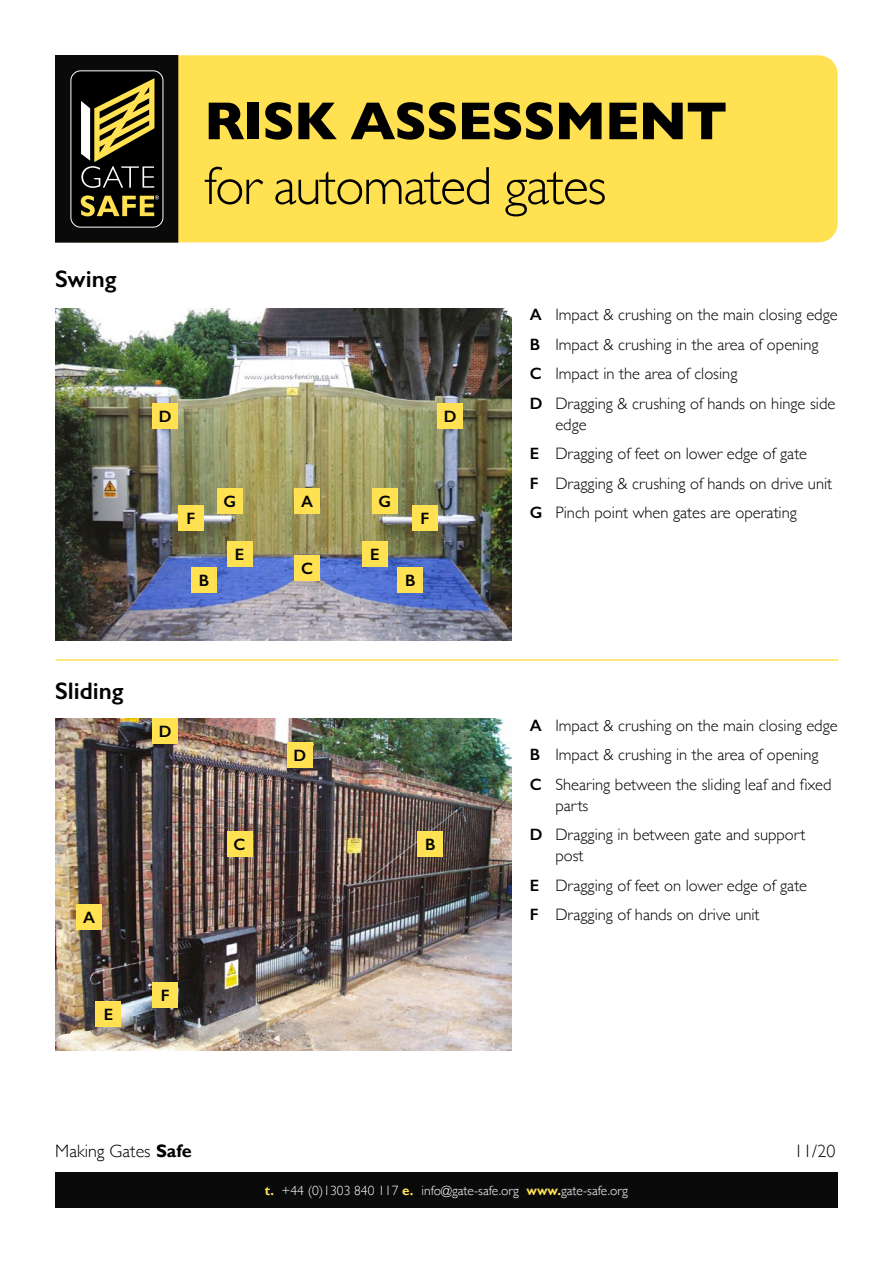
<style>
.page{position:relative;width:893px;height:1263px;background:#fff}
.page>*{position:absolute;margin:0;border:0;box-sizing:border-box;transform-origin:0 0}
.t1{font:300 54px "Gill Sans";letter-spacing:-.025em;color:#000}
.t2{font:700 54px "Gill Sans";letter-spacing:-.025em;color:#000}
.t3{font:600 24px "Gill Sans";color:#000}
.t4{font:300 18px "Gill Sans";color:#000}
.t5{font:300 16.5px/29.5px "Gill Sans";color:#000}
.t6{font:600 16.5px "Gill Sans";color:#000}
.t7{font:300 13.5px "Gill Sans";color:#fff}
.s1{font-weight:600}
.s2{font-weight:700}
.s3{font-weight:700;color:#ffe152}
</style>
<div class="page">
<div style="left:55px;top:55px;width:783px;height:187px;background:#ffe152;border-radius:19px"></div>
<div style="left:55px;top:1172px;width:783px;height:36px;background:#0b0a0b"></div>
<div style="left:56px;top:56px;width:122px;height:186px;background:#0b0a0b"></div>
<div style="left:55px;top:55px;width:123px;height:187px;border:1px solid #0b0a0b"></div>
<div style="left:71px;top:71px;width:92px;height:156px;background:#000;border-radius:10px"></div>
<div style="left:70px;top:70px;width:93px;height:158px;border:1px solid #fff;border-radius:10px"></div>
<svg style="left:81px;top:78px;width:73px;height:110px"></svg>
<svg style="left:81px;top:195px;width:78px;height:21px"></svg>
<hr style="left:56px;top:659px;width:782px;height:2px;background:#ffe152">
<img style="left:55px;top:308px;width:457px;height:332px">
<img style="left:55px;top:719px;width:457px;height:331px">
<div style="left:294px;top:488px;width:26px;height:25px;background:#ffe152"></div>
<div style="left:77px;top:904px;width:25px;height:25px;background:#ffe152"></div>
<div style="left:96px;top:1001px;width:25px;height:26px;background:#ffe152"></div>
<div style="left:153px;top:982px;width:25px;height:26px;background:#ffe152"></div>
<div style="left:153px;top:719px;width:25px;height:25px;background:#ffe152"></div>
<div style="left:287px;top:742px;width:26px;height:26px;background:#ffe152"></div>
<div style="left:418px;top:831px;width:25px;height:26px;background:#ffe152"></div>
<div style="left:227px;top:831px;width:25px;height:26px;background:#ffe152"></div>
<div style="left:294px;top:555px;width:26px;height:25px;background:#ffe152"></div>
<div style="left:153px;top:403px;width:25px;height:25px;background:#ffe152"></div>
<div style="left:191px;top:568px;width:26px;height:25px;background:#ffe152"></div>
<div style="left:227px;top:541px;width:25px;height:26px;background:#ffe152"></div>
<div style="left:178px;top:505px;width:26px;height:25px;background:#ffe152"></div>
<div style="left:217px;top:488px;width:25px;height:25px;background:#ffe152"></div>
<div style="left:372px;top:488px;width:25px;height:25px;background:#ffe152"></div>
<div style="left:412px;top:505px;width:26px;height:25px;background:#ffe152"></div>
<div style="left:362px;top:541px;width:26px;height:26px;background:#ffe152"></div>
<div style="left:397px;top:568px;width:26px;height:25px;background:#ffe152"></div>
<div style="left:437px;top:403px;width:26px;height:25px;background:#ffe152"></div>
<h2 class="t3" style="left:55px;top:265px;width:63px">Swing</h2>
<h1 class="t2" style="left:204px;top:78px;width:525px">RISK ASSESSMENT</h1>
<h1 class="t1" style="left:204px;top:144px;width:404px">for automated gates</h1>
<p class="t6" style="left:159px;top:406px;width:14px">D</p>
<p class="t6" style="left:444px;top:406px;width:14px">D</p>
<p class="t6" style="left:186px;top:508px;width:10px">F</p>
<p class="t6" style="left:199px;top:571px;width:12px">B</p>
<p class="t6" style="left:223px;top:491px;width:14px">G</p>
<p class="t6" style="left:378px;top:491px;width:14px">G</p>
<p class="t6" style="left:301px;top:491px;width:13px">A</p>
<p class="t6" style="left:235px;top:544px;width:11px">E</p>
<p class="t6" style="left:301px;top:558px;width:13px">C</p>
<p class="t6" style="left:370px;top:544px;width:11px">E</p>
<p class="t6" style="left:420px;top:508px;width:10px">F</p>
<p class="t6" style="left:405px;top:571px;width:12px">B</p>
<p class="t5" style="left:530px;top:299px;width:309px"><span class="s1">A</span> Impact &amp; crushing on the main closing edge <span class="s1">B</span> Impact &amp; crushing in the area of opening<br><span class="s1">C</span> Impact in the area of closing<br><span class="s1">D</span> Dragging &amp; crushing of hands on hinge side</p>
<p class="t5" style="left:530px;top:409px;width:304px;text-indent:25px">edge<br><span class="s1">E</span> Dragging of feet on lower edge of gate<br><span class="s1">F</span> Dragging &amp; crushing of hands on drive unit<br><span class="s1">G</span> Pinch point when gates are operating</p>
<h2 class="t3" style="left:55px;top:676px;width:70px">Sliding</h2>
<p class="t6" style="left:159px;top:722px;width:14px">D</p>
<p class="t6" style="left:83px;top:907px;width:13px">A</p>
<p class="t6" style="left:104px;top:1005px;width:11px">E</p>
<p class="t6" style="left:161px;top:985px;width:10px">F</p>
<p class="t6" style="left:293px;top:746px;width:14px">D</p>
<p class="t6" style="left:234px;top:834px;width:13px">C</p>
<p class="t6" style="left:425px;top:834px;width:12px">B</p>
<p class="t5" style="left:530px;top:710px;width:309px"><span class="s1">A</span> Impact &amp; crushing on the main closing edge<br><span class="s1">B</span> Impact &amp; crushing in the area of opening<br><span class="s1">C</span> Shearing between the sliding leaf and fixed</p>
<p class="t5" style="left:530px;top:790px;width:277px;text-indent:25px">parts<br><span class="s1">D</span> Dragging in between gate and support</p>
<p class="t5" style="left:530px;top:840px;width:279px;text-indent:25px">post<br><span class="s1">E</span> Dragging of feet on lower edge of gate<br><span class="s1">F</span> Dragging of hands on drive unit</p>
<p class="t4" style="left:55px;top:1137px;width:138px">Making Gates <span class="s2">Safe</span></p>
<p class="t4" style="left:794px;top:1137px;width:43px">11/20</p>
<p class="t7" style="left:265px;top:1179px;width:365px"><span class="s3">t.</span> +44 (0)1303 840 117 <span class="s3">e.</span> info@gate-safe.org <span class="s3">www.</span>gate-safe.org</p>
</div>
